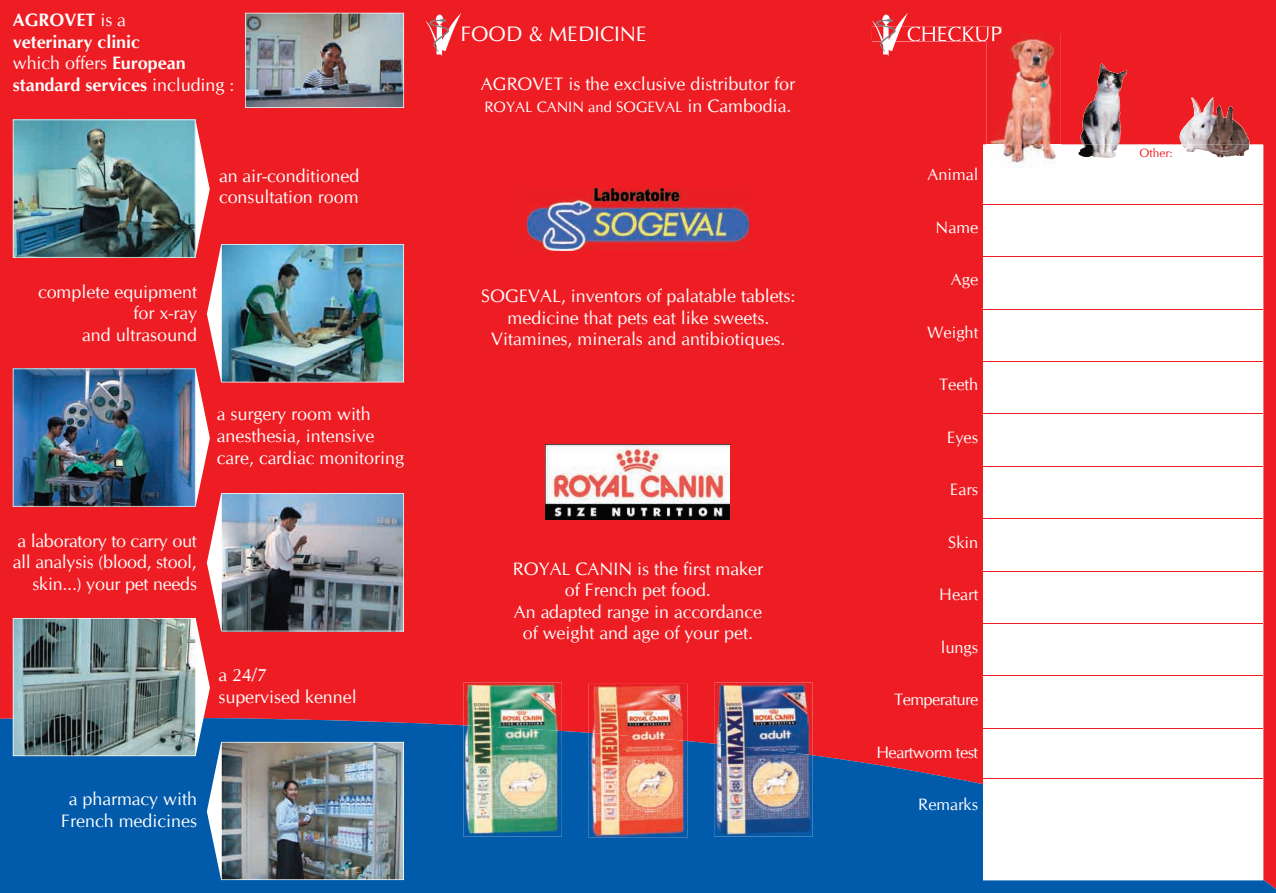
<style>
.page{position:relative;width:1276px;height:893px;background:#fff}
.page>*{position:absolute;margin:0;border:0;box-sizing:border-box;transform-origin:0 0}
.t1{font:21px "CG Omega";color:#fff}
.t2{font:18px/21.6px "CG Omega";color:#fff}
.t3{font:700 18px/21.6px "CG Omega";color:#fff}
.t4{font:16.5px "CG Omega";color:#fff}
.t5{font:16.5px "CG Omega";letter-spacing:-.03em;color:#fff}
.t6{font:15px "CG Omega";color:#fff}
.t7{font:12px "CG Omega";color:#ee1d23}
.s1{font-weight:400}
.s2{font-size:18px}
</style>
<div class="page">
<div style="left:0;top:0;width:1276px;height:718px;background:#ee1d23"></div>
<svg style="left:0;top:718px;width:1276px;height:175px;background:#1d539a"></svg>
<svg style="left:872px;top:13px;width:129px;height:43px;background:#ee3f45"></svg>
<svg style="left:983px;top:145px;width:280px;height:735px"></svg>
<svg style="left:425px;top:13px;width:36px;height:43px"></svg>
<img style="left:986px;top:34px;width:75px;height:134px">
<img style="left:986px;top:34px;width:15px;height:7px">
<img style="left:1096px;top:63px;width:5px;height:31px">
<img style="left:1203px;top:97px;width:47px;height:61px">
<img style="left:1203px;top:120px;width:36px;height:4px">
<hr style="left:982px;top:204px;width:281px;height:1px;background:#ee1d23">
<hr style="left:982px;top:256px;width:281px;height:1px;background:#ee1d23">
<hr style="left:982px;top:309px;width:281px;height:1px;background:#ee1d23">
<hr style="left:982px;top:361px;width:281px;height:1px;background:#ee1d23">
<hr style="left:982px;top:413px;width:281px;height:1px;background:#ee1d23">
<hr style="left:982px;top:466px;width:281px;height:1px;background:#ee1d23">
<hr style="left:982px;top:518px;width:281px;height:1px;background:#ee1d23">
<hr style="left:982px;top:571px;width:281px;height:1px;background:#ee1d23">
<hr style="left:982px;top:623px;width:281px;height:1px;background:#ee1d23">
<hr style="left:982px;top:676px;width:281px;height:1px;background:#ee1d23">
<hr style="left:982px;top:728px;width:281px;height:1px;background:#ee1d23">
<hr style="left:982px;top:778px;width:281px;height:1px;background:#ee1d23">
<img style="left:246px;top:14px;width:157px;height:93px">
<hr style="left:245px;top:13px;width:1px;height:95px;background:#fff">
<hr style="left:246px;top:107px;width:158px;height:1px;background:#fff">
<hr style="left:403px;top:13px;width:1px;height:95px;background:#fff">
<hr style="left:246px;top:13px;width:158px;height:1px;background:#fff">
<img style="left:14px;top:120px;width:181px;height:137px">
<hr style="left:13px;top:120px;width:1px;height:137px;background:#fff">
<hr style="left:13px;top:257px;width:182px;height:1px;background:#fff">
<hr style="left:13px;top:119px;width:182px;height:1px;background:#fff">
<img style="left:222px;top:245px;width:181px;height:137px">
<hr style="left:221px;top:382px;width:183px;height:1px;background:#fff">
<hr style="left:403px;top:245px;width:1px;height:137px;background:#fff">
<hr style="left:221px;top:244px;width:183px;height:1px;background:#fff">
<img style="left:14px;top:619px;width:181px;height:136px">
<hr style="left:13px;top:618px;width:1px;height:138px;background:#fff">
<hr style="left:13px;top:755px;width:182px;height:1px;background:#fff">
<hr style="left:13px;top:618px;width:182px;height:1px;background:#fff">
<img style="left:14px;top:369px;width:181px;height:137px">
<hr style="left:13px;top:369px;width:1px;height:137px;background:#fff">
<hr style="left:13px;top:506px;width:182px;height:1px;background:#fff">
<hr style="left:13px;top:368px;width:182px;height:1px;background:#fff">
<img style="left:222px;top:743px;width:181px;height:136px">
<hr style="left:221px;top:879px;width:183px;height:1px;background:#fff">
<hr style="left:403px;top:742px;width:1px;height:138px;background:#fff">
<hr style="left:221px;top:742px;width:183px;height:1px;background:#fff">
<img style="left:222px;top:494px;width:181px;height:137px">
<hr style="left:221px;top:631px;width:183px;height:1px;background:#fff">
<hr style="left:403px;top:494px;width:1px;height:137px;background:#fff">
<hr style="left:221px;top:493px;width:183px;height:1px;background:#fff">
<svg style="left:195px;top:119px;width:27px;height:762px"></svg>
<img style="left:527px;top:189px;width:221px;height:62px">
<img style="left:546px;top:445px;width:184px;height:74px">
<img style="left:714px;top:683px;width:98px;height:61px">
<img style="left:714px;top:744px;width:98px;height:92px">
<img style="left:589px;top:684px;width:98px;height:49px">
<img style="left:589px;top:733px;width:98px;height:105px">
<img style="left:463px;top:683px;width:99px;height:42px">
<img style="left:463px;top:725px;width:99px;height:111px">
<p class="t3" style="left:13px;top:9px;width:223px">AGROVET <span class="s1">is a<br></span>veterinary clinic<br><span class="s1">which offers</span> European standard services <span class="s1">including :</span></p>
<p class="t2" style="left:219px;top:165px;width:142px">an air-conditioned consultation room</p>
<p class="t2" style="left:38px;top:281px;width:160px;text-align:right">complete equipment for x-ray<br>and ultrasound</p>
<p class="t2" style="left:217px;top:404px;width:189px">a surgery room with anesthesia, intensive care, cardiac monitoring</p>
<p class="t2" style="left:13px;top:530px;width:186px;text-align:right">a laboratory to carry out all analysis (blood, stool, skin...) your pet needs</p>
<p class="t2" style="left:218px;top:665px;width:140px">a 24/7<br>supervised kennel</p>
<p class="t2" style="left:61px;top:788px;width:137px;text-align:center">a pharmacy with<br>French medicines</p>
<p class="t1" style="left:461px;top:21px;width:187px">FOOD &amp; MEDICINE</p>
<p class="t2" style="left:481px;top:73px;width:316px">AGROVET is the exclusive distributor for</p>
<p class="t6" style="left:484px;top:97px;width:308px">ROYAL CANIN and SOGEVAL <span class="s2">in Cambodia.</span></p>
<p class="t2" style="left:481px;top:285px;width:316px;text-align:center">SOGEVAL, inventors of palatable tablets: medicine that pets eat like sweets.<br>Vitamines, minerals and antibiotiques.</p>
<p class="t2" style="left:513px;top:558px;width:252px;text-align:center">ROYAL CANIN is the first maker of French pet food.<br>An adapted range in accordance of weight and age of your pet.</p>
<p class="t4" style="left:927px;top:165px;width:52px">Animal</p>
<p class="t4" style="left:935px;top:217px;width:44px">Name</p>
<p class="t4" style="left:951px;top:270px;width:29px">Age</p>
<p class="t4" style="left:927px;top:322px;width:53px">Weight</p>
<p class="t4" style="left:939px;top:375px;width:41px">Teeth</p>
<p class="t4" style="left:947px;top:427px;width:33px">Eyes</p>
<p class="t4" style="left:950px;top:480px;width:29px">Ears</p>
<p class="t4" style="left:948px;top:532px;width:32px">Skin</p>
<p class="t4" style="left:939px;top:585px;width:40px">Heart</p>
<p class="t4" style="left:941px;top:637px;width:39px">lungs</p>
<p class="t5" style="left:894px;top:690px;width:86px">Temperature</p>
<p class="t5" style="left:876px;top:742px;width:103px">Heartworm test</p>
<p class="t4" style="left:918px;top:795px;width:61px">Remarks</p>
<p class="t7" style="left:1139px;top:146px;width:35px">Other:</p>
</div>
